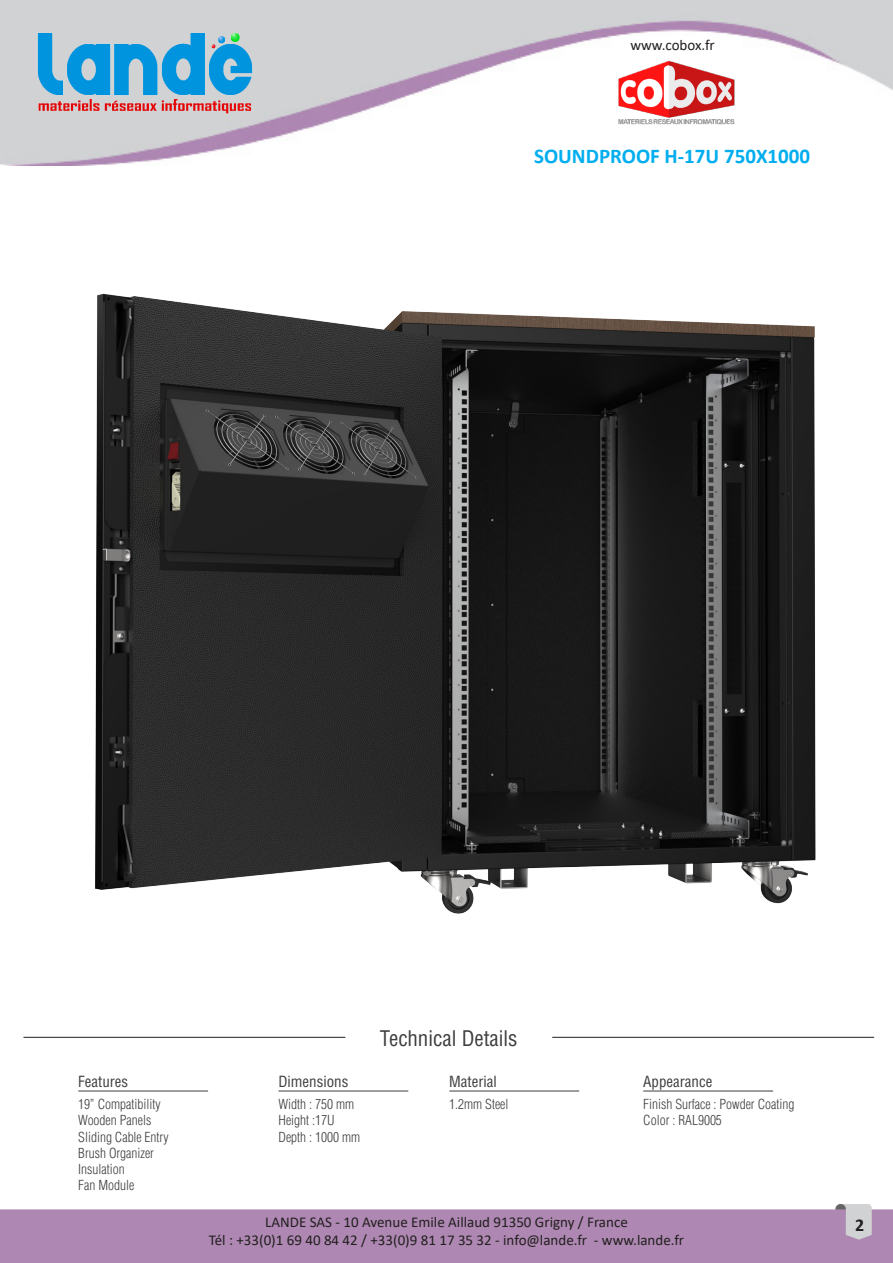
<style>
.page{position:relative;width:893px;height:1263px;background:#fff}
.page>*{position:absolute;margin:0;border:0;box-sizing:border-box;transform-origin:0 0}
.t1{font:700 21px "Calibri";color:#00aeef}
.t2{font:21px "Helvetica Cond Normal Tr";color:#3e3e3f}
.t3{font:700 18px "Calibri";color:#231f20}
.t4{font:15px/18px "Calibri";color:#231f20;text-align:center}
.t5{font:15px "Helvetica Cond Normal Tr";color:#3e3e3f}
.t6{font:13.5px "Helvetica Condensed Light Tr";color:#3e3e3f}
</style>
<div class="page">
<img style="left:0;top:1204px;width:893px;height:59px">
<img style="left:0;top:0;width:893px;height:165px">
<img style="left:34px;top:30px;width:221px;height:87px">
<img style="left:616px;top:58px;width:121px;height:69px">
<hr style="left:278px;top:1091px;width:130px;height:1px;background:#3e3e3f">
<hr style="left:78px;top:1091px;width:130px;height:1px;background:#3e3e3f">
<hr style="left:23px;top:1037px;width:322px;height:1px;background:#231f20">
<hr style="left:552px;top:1037px;width:322px;height:1px;background:#231f20">
<hr style="left:643px;top:1091px;width:130px;height:1px;background:#3e3e3f">
<hr style="left:449px;top:1091px;width:130px;height:1px;background:#3e3e3f">
<img style="left:95px;top:293px;width:721px;height:621px">
<p class="t4" style="left:630px;top:36px;width:86px">www.cobox.fr</p>
<h1 class="t1" style="left:534px;top:141px;width:278px">SOUNDPROOF H-17U 750X1000</h1>
<p class="t5" style="left:78px;top:1072px;width:51px">Features</p>
<p class="t6" style="left:78px;top:1096px;width:84px">19” Compatibility</p>
<p class="t6" style="left:78px;top:1112px;width:75px">Wooden Panels</p>
<p class="t6" style="left:78px;top:1129px;width:92px">Sliding Cable Entry</p>
<p class="t6" style="left:78px;top:1145px;width:77px">Brush Organizer</p>
<p class="t6" style="left:78px;top:1161px;width:48px">Insulation</p>
<p class="t6" style="left:78px;top:1177px;width:58px">Fan Module</p>
<p class="t5" style="left:278px;top:1072px;width:71px">Dimensions</p>
<p class="t6" style="left:278px;top:1096px;width:77px">Width : 750 mm</p>
<p class="t6" style="left:278px;top:1112px;width:58px">Height :17U</p>
<p class="t6" style="left:278px;top:1129px;width:83px">Depth : 1000 mm</p>
<p class="t2" style="left:380px;top:1025px;width:139px">Technical Details</p>
<p class="t5" style="left:449px;top:1072px;width:49px">Material</p>
<p class="t6" style="left:449px;top:1096px;width:61px">1.2mm Steel</p>
<p class="t5" style="left:643px;top:1072px;width:71px">Appearance</p>
<p class="t6" style="left:643px;top:1096px;width:153px">Finish Surface : Powder Coating</p>
<p class="t6" style="left:643px;top:1112px;width:80px">Color : RAL9005</p>
<p class="t4" style="left:209px;top:1212px;width:477px">LANDE SAS - 10 Avenue Emile Aillaud 91350 Grigny / France<br>Tél : +33(0)1 69 40 84 42 / +33(0)9 81 17 35 32 - info@lande.fr - www.lande.fr</p>
<p class="t3" style="left:855px;top:1212px;width:11px">2</p>
</div>
